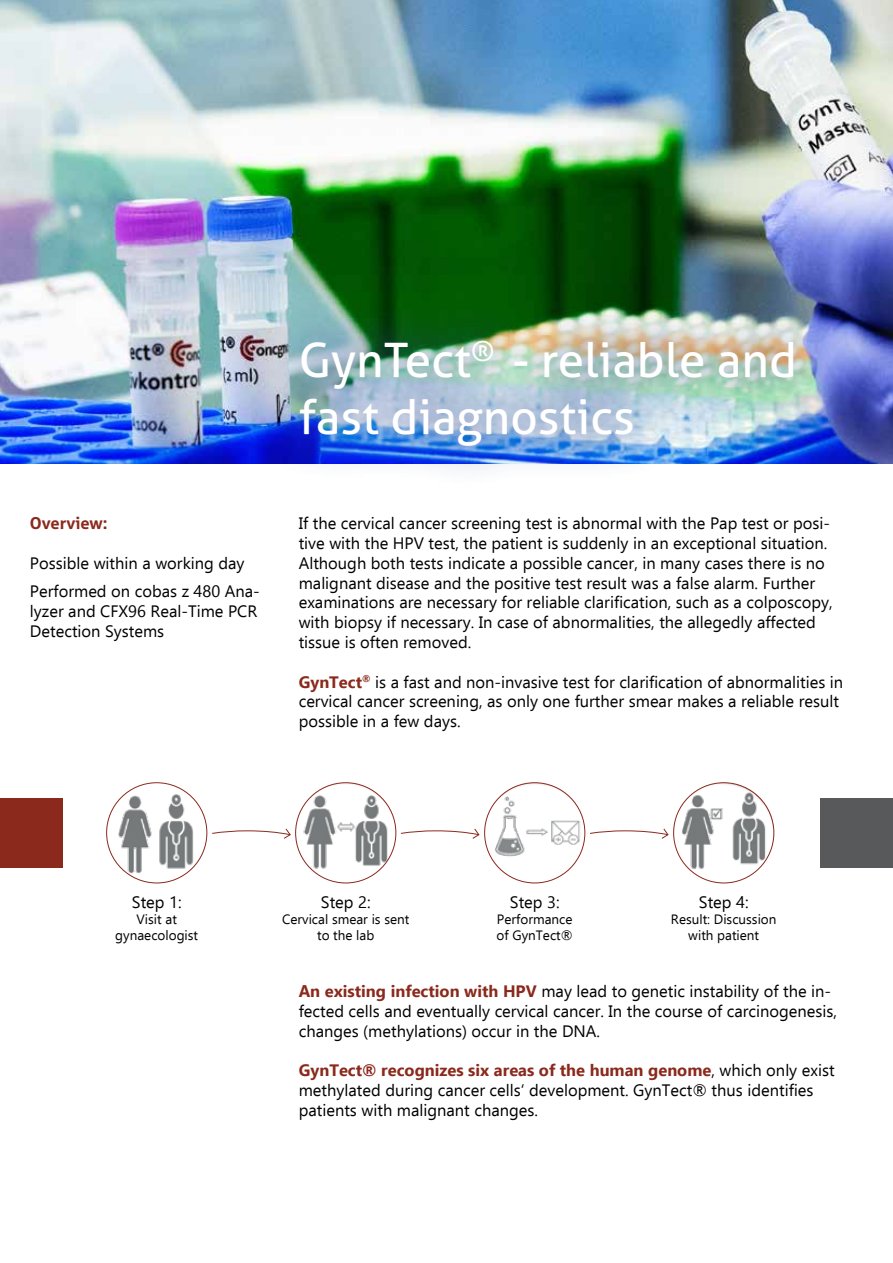
<style>
.page{position:relative;width:893px;height:1263px;background:#fff}
.page>*{position:absolute;margin:0;border:0;box-sizing:border-box;transform-origin:0 0}
.t1{font:47.55px/57.2px "Aller";color:#fff}
.t2{font:16.5px/19.8px "Ebrima";color:#000}
.t3{font:700 16.5px "Aller";color:#8a291c}
.t4{font:13.5px/16.2px "Ebrima";color:#000;text-align:center}
.s1{font-weight:700;color:#8a291c}
</style>
<div class="page">
<img style="left:0;top:0;width:893px;height:463px">
<div style="left:0;top:798px;width:63px;height:69px;background:#8a291c"></div>
<div style="left:820px;top:798px;width:73px;height:69px;background:#58595b"></div>
<img style="left:107px;top:783px;width:100px;height:100px;border-radius:50px">
<img style="left:296px;top:783px;width:100px;height:100px;border-radius:50px">
<img style="left:485px;top:783px;width:100px;height:100px;border-radius:50px">
<img style="left:674px;top:783px;width:100px;height:100px;border-radius:50px">
<div style="left:255px;top:296px;width:585px;height:196px;background:#25408f;opacity:.47"></div>
<svg style="left:212px;top:828px;width:79px;height:11px"></svg>
<svg style="left:400px;top:828px;width:80px;height:11px"></svg>
<svg style="left:590px;top:828px;width:79px;height:11px"></svg>
<p class="t3" style="left:30px;top:513px;width:79px">Overview:</p>
<p class="t2" style="left:30px;top:548px;width:231px;line-height:28.3px">Possible within a working day<br>Performed on cobas z 480 Ana-</p>
<p class="t2" style="left:30px;top:601px;width:229px">lyzer and CFX96 Real-Time PCR<br>Detection Systems</p>
<h1 class="t1" style="left:299px;top:332px;width:500px">GynTect<sup>®</sup> - reliable and fast diagnostics</h1>
<p class="t2" style="left:299px;top:513px;width:535px">If the cervical cancer screening test is abnormal with the Pap test or posi&shy;tive with the HPV test, the patient is suddenly in an exceptional situation.<br>Although both tests indicate a possible cancer, in many cases there is no malignant disease and the positive test result was a false alarm. Further examinations are necessary for reliable clarification, such as a colposcopy, with biopsy if necessary. In case of abnormalities, the allegedly affected tissue is often removed.</p>
<p class="t2" style="left:299px;top:671px;width:546px"><span class="s1">GynTect</span><sup>®</sup> is a fast and non-invasive test for clarification of abnormalities in cervical cancer screening, as only one further smear makes a reliable result possible in a few days.</p>
<p class="t2" style="left:132px;top:891px;width:51px">Step 1:</p>
<p class="t4" style="left:115px;top:910px;width:84px">Visit at gynaecologist</p>
<p class="t2" style="left:321px;top:891px;width:51px">Step 2:</p>
<p class="t4" style="left:282px;top:910px;width:129px">Cervical smear is sent to the lab</p>
<p class="t2" style="left:510px;top:891px;width:51px">Step 3:</p>
<p class="t4" style="left:497px;top:910px;width:78px;text-align:left">Performance of GynTect®</p>
<p class="t2" style="left:699px;top:891px;width:51px">Step 4:</p>
<p class="t4" style="left:671px;top:910px;width:107px">Result: Discussion with patient</p>
<p class="t2" style="left:299px;top:980px;width:540px"><span class="s1">An existing infection with HPV</span> may lead to genetic instability of the in&shy;fected cells and eventually cervical cancer. In the course of carcinogenesis, changes (methylations) occur in the DNA.</p>
<p class="t2" style="left:299px;top:1060px;width:537px"><span class="s1">GynTect® recognizes six areas of the human genome</span>, which only exist methylated during cancer cells‘ development. GynTect® thus identifies patients with malignant changes.</p>
</div>
